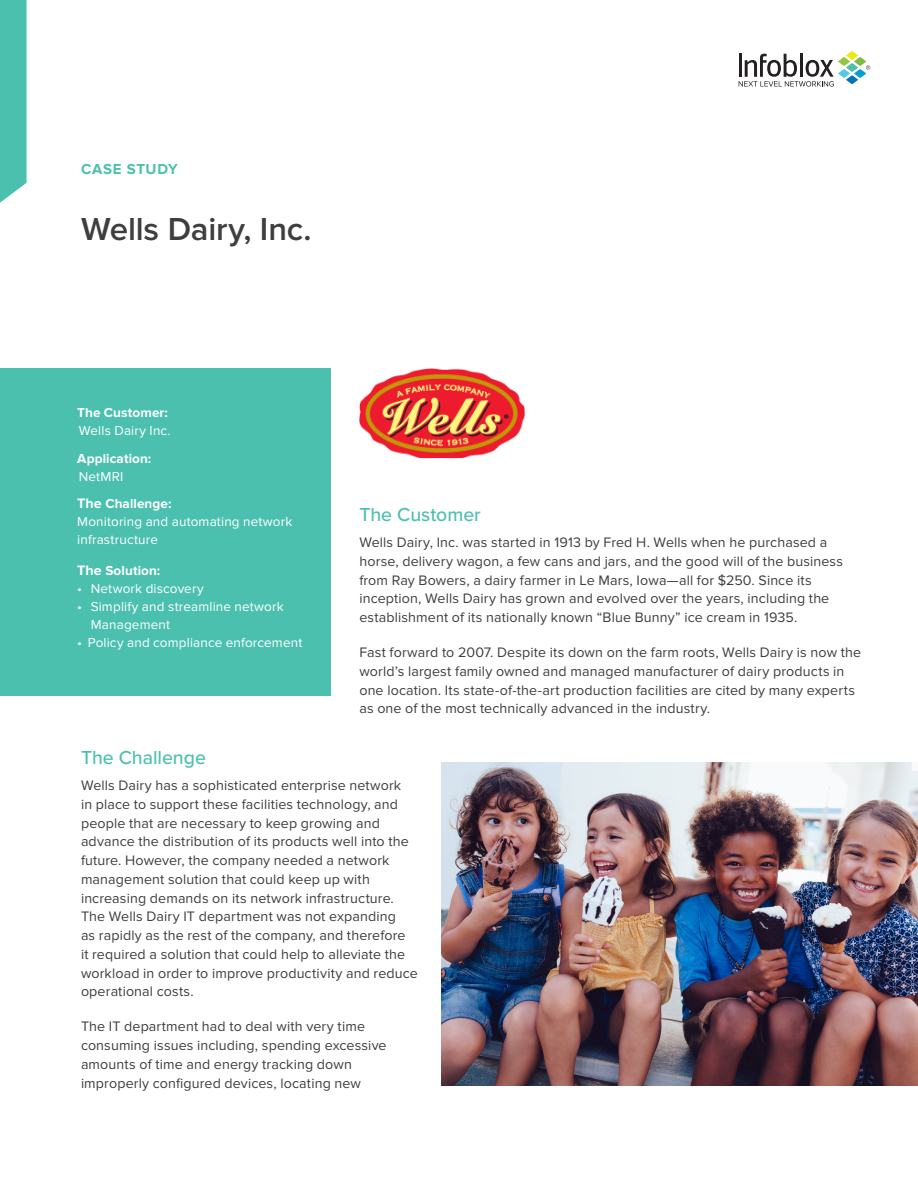
<style>
.page{position:relative;width:918px;height:1188px;background:#fff}
.page>*{position:absolute;margin:0;border:0;box-sizing:border-box;transform-origin:0 0}
.t1{font:600 33px "Proxima Nova";letter-spacing:-.005em;color:#3e3e3f}
.Section_Header{font:500 19.5px "Proxima Nova";letter-spacing:-.005em;color:#4cc0af}
.t2{font:700 15px "Proxima Nova";letter-spacing:.05em;color:#4cc0af}
.Body_text{font:14.25px/18.8px "Proxima Nova";letter-spacing:.01em;color:#3e3e3f}
.Facts{font:13.5px/18px "Proxima Nova";letter-spacing:.01em;color:#fff}
.Facts-2{font:700 13.5px "Proxima Nova";letter-spacing:.01em;color:#fff}
.Left_Sidebar{font:13.5px "Proxima Nova";letter-spacing:.015em;color:#fff}
.s1{font-size:14.25px}
</style>
<div class="page">
<svg style="left:0;top:0;width:27px;height:203px;background:#57c4b4"></svg>
<svg style="left:739px;top:51px;width:131px;height:36px"></svg>
<div style="left:0;top:368px;width:331px;height:328px;background:#4cc0af"></div>
<img style="left:442px;top:762px;width:476px;height:323px">
<img style="left:359px;top:368px;width:166px;height:90px">
<p class="t2" style="left:81px;top:160px;width:98px">CASE STUDY</p>
<p class="t1" style="left:81px;top:210px;width:232px">Wells Dairy, Inc.</p>
<p class="Facts-2" style="left:77px;top:405px;width:92px">The Customer:</p>
<p class="Left_Sidebar" style="left:79px;top:423px;width:94px">Wells Dairy Inc.</p>
<p class="Facts-2" style="left:77px;top:450px;width:76px">Application:</p>
<p class="Left_Sidebar" style="left:79px;top:468px;width:46px">NetMRI</p>
<p class="Facts-2" style="left:77px;top:496px;width:96px"><span class="s1">The</span> Challenge:</p>
<p class="Facts" style="left:77px;top:513px;width:217px">Monitoring and automating network infrastructure</p>
<p class="Facts-2" style="left:77px;top:563px;width:85px"><span class="s1">The</span> Solution:</p>
<p class="Facts" style="left:77px;top:580px;width:128px">• Network discovery</p>
<p class="Facts" style="left:91px;top:598px;width:195px;text-indent:-14px">• Simplify and streamline network<br>Management</p>
<p class="Facts" style="left:77px;top:634px;width:227px">• Policy and compliance enforcement</p>
<p class="Section_Header" style="left:359px;top:500px;width:123px">The Customer</p>
<p class="Body_text" style="left:359px;top:533px;width:485px">Wells Dairy, Inc. was started in 1913 by Fred H. Wells when he purchased a horse, delivery wagon, a few cans and jars, and the good will of the business from Ray Bowers, a dairy farmer in Le Mars, Iowa—all for $250. Since its inception, Wells Dairy has grown and evolved over the years, including the establishment of its nationally known “Blue Bunny” ice cream in 1935.</p>
<p class="Body_text" style="left:359px;top:643px;width:503px">Fast forward to 2007. Despite its down on the farm roots, Wells Dairy is now the world’s largest family owned and managed manufacturer of dairy products in one location. Its state-of-the-art production facilities are cited by many experts as one of the most technically advanced in the industry.</p>
<p class="Section_Header" style="left:81px;top:743px;width:126px">The Challenge</p>
<p class="Body_text" style="left:81px;top:776px;width:338px">Wells Dairy has a sophisticated enterprise network<br>in place to support these facilities technology, and people that are necessary to keep growing and advance the distribution of its products well into the future. However, the company needed a network management solution that could keep up with increasing demands on its network infrastructure.<br>The Wells Dairy IT department was not expanding<br>as rapidly as the rest of the company, and therefore<br>it required a solution that could help to alleviate the workload in order to improve productivity and reduce operational costs.</p>
<p class="Body_text" style="left:81px;top:1018px;width:307px">The IT department had to deal with very time consuming issues including, spending excessive amounts of time and energy tracking down improperly configured devices, locating new</p>
</div>
